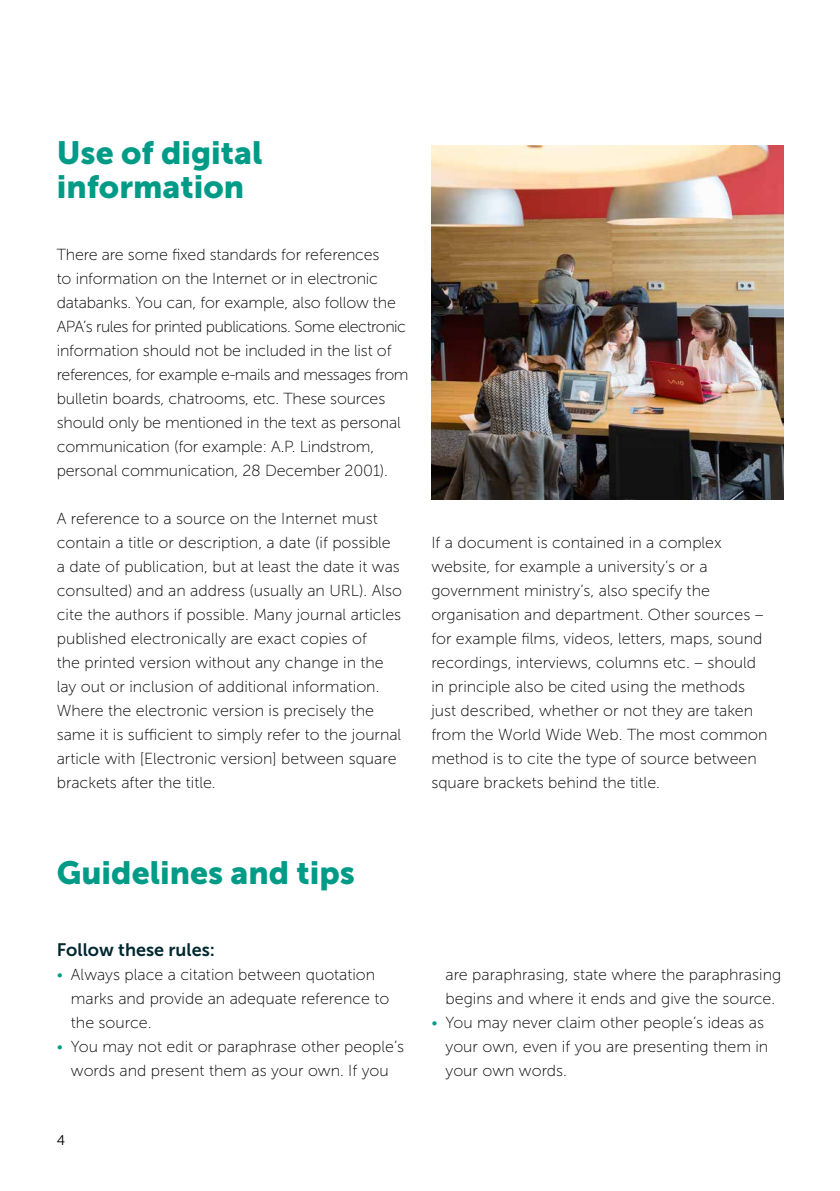
<style>
.page{position:relative;width:840px;height:1191px;background:#fff}
.page>*{position:absolute;margin:0;border:0;box-sizing:border-box;transform-origin:0 0}
.t1{font:32px/34px "Museo Sans 900";color:#009b87}
.t2{font:18px "Museo Sans 700";color:#00282f}
.t3{font:16px/24px "Museo Sans 100";color:#000}
.t4{font:14px "Museo Sans 300";color:#000}
.s1{color:#009b87}
</style>
<div class="page">
<img style="left:431px;top:146px;width:351px;height:353px">
<h1 class="t1" style="left:57px;top:136px;width:207px">Use of digital information</h1>
<p class="t3" style="left:57px;top:243px;width:353px">There are some fixed standards for references<br>to information on the Internet or in electronic databanks. You can, for example, also follow the APA’s rules for printed publications. Some electronic information should not be included in the list of references, for example e-mails and messages from bulletin boards, chatrooms, etc. These sources should only be mentioned in the text as personal communication (for example: A.P. Lindstrom, personal communication, 28 December 2001).</p>
<p class="t3" style="left:57px;top:507px;width:346px">A reference to a source on the Internet must contain a title or description, a date (if possible a date of publication, but at least the date it was consulted) and an address (usually an URL). Also cite the authors if possible. Many journal articles published electronically are exact copies of<br>the printed version without any change in the lay out or inclusion of additional information.<br>Where the electronic version is precisely the same it is sufficient to simply refer to the journal article with [Electronic version] between square brackets after the title.</p>
<p class="t3" style="left:431px;top:531px;width:337px">If a document is contained in a complex website, for example a university’s or a government ministry’s, also specify the organisation and department. Other sources – for example films, videos, letters, maps, sound recordings, interviews, columns etc. – should in principle also be cited using the methods just described, whether or not they are taken from the World Wide Web. The most common method is to cite the type of source between square brackets behind the title.</p>
<h1 class="t1" style="left:57px;top:856px;width:299px">Guidelines and tips</h1>
<p class="t2" style="left:57px;top:940px;width:160px">Follow these rules:</p>
<p class="t3" style="left:71px;top:963px;width:320px;text-indent:-14px"><span class="s1">•</span> Always place a citation between quotation marks and provide an adequate reference to the source.</p>
<p class="t3" style="left:57px;top:1035px;width:349px;text-align:center"><span class="s1">•</span> You may not edit or paraphrase other people’s words and present them as your own. If you</p>
<p class="t4" style="left:57px;top:1132px;width:10px">4</p>
<p class="t3" style="left:445px;top:963px;width:337px">are paraphrasing, state where the paraphrasing begins and where it ends and give the source.</p>
<p class="t3" style="left:445px;top:1011px;width:324px;text-indent:-14px"><span class="s1">•</span> You may never claim other people’s ideas as your own, even if you are presenting them in your own words.</p>
</div>
